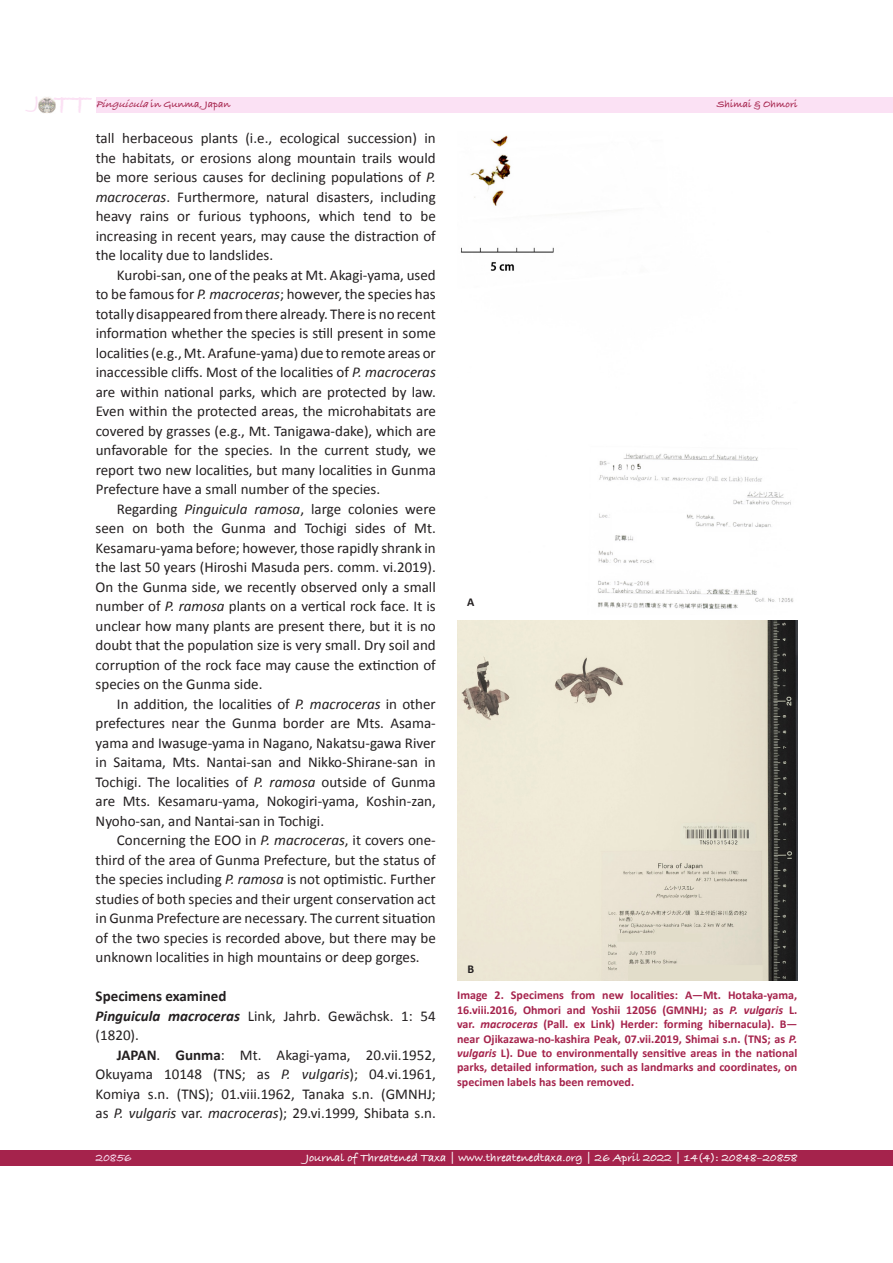
<style>
.page{position:relative;width:893px;height:1263px;background:#fff}
.page>*{position:absolute;margin:0;border:0;box-sizing:border-box;transform-origin:0 0}
.t1{font:700 28.95px "Bradley Hand ITCTT";color:#fbe1f4}
.t2{font:15px/19.5px "Calibri";color:#231f20;text-align:justify}
.t3{font:700 15px "Calibri";color:#231f20}
.t4{font:700 12px/14.4px "Calibri";color:#a5234c;text-align:justify}
.t5{font:700 12px "Bradley Hand ITCTT";color:#fff}
.t6{font:700 12px "Bradley Hand ITCTT";color:#fbe1f4}
.t7{font:12px "Calibri Bold 2";color:#231f20}
.t8{font:700 10.5px "Bradley Hand ITCTT";letter-spacing:-.005em;color:#a5234c}
.s1{font-style:italic}
.s2{font-family:"Calibri 2"}
.s3{font-weight:700;font-style:italic}
.s4{font-weight:700}
.s5{font-family:"Calibri Bold 2";font-weight:400}
</style>
<div class="page">
<div style="left:96px;top:97px;width:797px;height:15px;background:#fbe1f4"></div>
<div style="left:0;top:1150px;width:893px;height:16px;background:#a5234c"></div>
<img style="left:39px;top:97px;width:17px;height:16px">
<img style="left:460px;top:135px;width:334px;height:474px">
<img style="left:457px;top:621px;width:341px;height:359px">
<h1 class="t1" style="left:34px;top:82px;width:57px"><sup>J</sup> TT</h1>
<p class="t8" style="left:96px;top:96px;width:136px"><span class="s1">Pinguicula</span>in Gunma, Japan</p>
<p class="t8" style="left:717px;top:96px;width:82px">Shimai &amp; Ohmori</p>
<p class="t2" style="left:96px;top:128px;width:342px">tall herbaceous plants (i.e., ecological succession) in the habitats, or erosions along mountain trails would be more serious causes for declining populations of <span class="s1">P. macroceras</span>. Furthermore, natural disasters, including heavy rains or furious typhoons, which tend to be increasing in recent years, may cause the distraction of the locality due to landslides.</p>
<p class="t2" style="left:96px;top:265px;width:342px;text-indent:21px">Kurobi-san, one of the peaks at Mt. Akagi-yama, used to be famous for <span class="s1">P. macroceras</span>; however, the species has totally disappeared from there already. There is no recent information whether the species is still present in some localities (e.g., Mt. Arafune-yama) due to remote areas or inaccessible cliffs. Most of the localities of <span class="s1">P. macroceras </span>are within national parks, which are protected by law.<br>Even within the protected areas, the microhabitats are covered by grasses (e.g., Mt. Tanigawa-dake), which are unfavorable for the species. In the current study, we report two new localities, but many localities in Gunma Prefecture have a small number of the species.</p>
<p class="t2" style="left:96px;top:499px;width:342px;text-indent:21px">Regarding <span class="s1">Pinguicula ramosa</span>, large colonies were seen on both the Gunma and Tochigi sides of Mt.<br>Kesamaru-yama before; however, those rapidly shrank in the last 50 years (Hiroshi Masuda pers. comm. vi.2019).<br>On the Gunma side, we recently observed only a small number of <span class="s1">P. ramosa</span> plants on a vertical rock face. It is unclear how many plants are present there, but it is no doubt that the population size is very small. Dry soil and corruption of the rock face may cause the extinction of species on the Gunma side.</p>
<p class="t2" style="left:96px;top:694px;width:342px;text-indent:21px">In addition, the localities of <span class="s1">P. macroceras</span> <span class="s2">in other </span>prefectures near the Gunma border are Mts. Asama&shy;yama and Iwasuge-yama in Nagano, Nakatsu-gawa River in Saitama, Mts. Nantai-san and Nikko-Shirane-san in Tochigi. The localities of <span class="s1">P. ramosa</span> outside of Gunma are Mts. Kesamaru-yama, Nokogiri-yama, Koshin-zan, Nyoho-san, and Nantai-san in Tochigi.</p>
<p class="t2" style="left:96px;top:830px;width:342px;text-indent:21px">Concerning the EOO in <span class="s1">P. macroceras</span>, it covers one&shy;third of the area of Gunma Prefecture, but the status of the species including <span class="s1">P. ramosa</span> is not optimistic. Further studies of both species and their urgent conservation act in Gunma Prefecture are necessary. The current situation of the two species is recorded above, but there may be unknown localities in high mountains or deep gorges.</p>
<p class="t3" style="left:96px;top:986px;width:132px">Specimens examined</p>
<p class="t2" style="left:96px;top:1006px;width:342px"><span class="s3">Pinguicula macroceras</span> Link, Jahrb. Gewächsk. 1: 54 <span class="s2">(1820).</span></p>
<p class="t2" style="left:96px;top:1045px;width:342px;text-indent:21px"><span class="s4">JAPAN</span><span class="s2">.</span> <span class="s4">Gunma</span>: Mt. Akagi-yama, 20.vii.1952, Okuyama 10148 (TNS; as <span class="s1">P. vulgaris</span>); 04.vi.1961, Komiya s.n. (TNS); 01.viii.1962, Tanaka s.n. (GMNHJ; <span class="s2">as</span> <span class="s1">P. vulgaris</span> var. <span class="s1">macroceras</span>); 29.vi.1999, Shibata s.n.</p>
<p class="t7" style="left:467px;top:595px;width:9px">A</p>
<p class="t7" style="left:468px;top:961px;width:8px">B</p>
<p class="t4" style="left:457px;top:988px;width:342px">Image 2. Specimens from new localities: A—Mt. Hotaka-yama, 16.viii.2016, Ohmori and Yoshii 12056 (GMNHJ; as <span class="s1">P. vulgaris</span> <span class="s5">L. </span>var. <span class="s1">macroceras</span> (Pall. ex Link) Herder: forming hibernacula). B— near Ojikazawa-no-kashira Peak, 07.vii.2019, Shimai s.n. (TNS; as <span class="s1">P. vulgaris</span> L). Due to environmentally sensitive areas in the national parks, detailed information, such as landmarks and coordinates, on specimen labels has been removed.</p>
<p class="t6" style="left:96px;top:1149px;width:37px">20856</p>
<p class="t5" style="left:306px;top:1148px;width:493px">Journal of Threatened Taxa | www.threatenedtaxa.org | 26 April 2022 | 14(4): 20848–20858</p>
</div>
